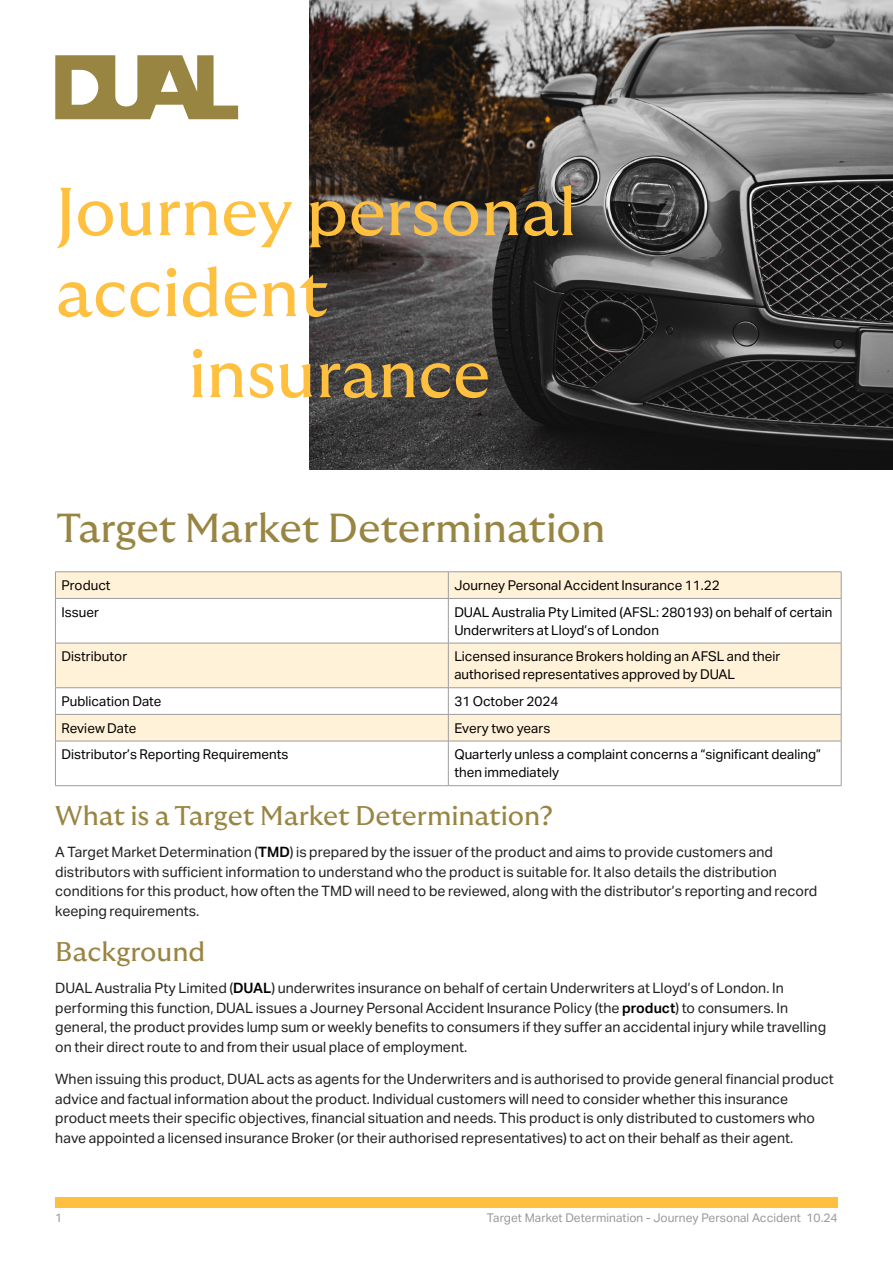
<style>
.page{position:relative;width:893px;height:1263px;background:#fff}
.page>*{position:absolute;margin:0;border:0;box-sizing:border-box;transform-origin:0 0}
.GT_Ultra_45pt{font:67.5px/81px "GT Ultra Median";letter-spacing:-.005em;color:#ffbf3f}
.GT_Ultra_27pt{font:40.5px "GT Ultra Median";letter-spacing:-.005em;color:#998542}
.GT_Ultra_18pt{font:27px "GT Ultra Median";letter-spacing:-.005em;color:#998542}
.Body_Regular_9_5pt{font:14.25px/19.5px "Aktiv Grotesk";color:#231f20}
.Table_Body{font:13.5px/18px "Aktiv Grotesk";color:#040101}
.t1{font:12px "Aktiv Grotesk";color:#999}
.s1{font-weight:600;color:#000}
</style>
<div class="page">
<div style="left:55px;top:1197px;width:783px;height:11px;background:#ffbf3f"></div>
<svg style="left:55px;top:55px;width:183px;height:64px"></svg>
<svg style="left:56px;top:572px;width:785px;height:169px;fill:#fff2d8"></svg>
<hr style="left:55px;top:571px;width:393px;height:1px;background:#9d9d9d">
<svg style="left:55px;top:572px;width:1px;height:26px"></svg>
<hr style="left:448px;top:571px;width:393px;height:1px;background:#9d9d9d">
<svg style="left:448px;top:572px;width:1px;height:26px"></svg>
<svg style="left:841px;top:572px;width:1px;height:26px"></svg>
<hr style="left:55px;top:598px;width:393px;height:1px;background:#9d9d9d">
<hr style="left:55px;top:599px;width:1px;height:44px;background:#9d9d9d">
<hr style="left:448px;top:598px;width:393px;height:1px;background:#9d9d9d">
<hr style="left:448px;top:599px;width:1px;height:44px;background:#9d9d9d">
<hr style="left:841px;top:599px;width:1px;height:44px;background:#9d9d9d">
<hr style="left:55px;top:643px;width:393px;height:1px;background:#9d9d9d">
<hr style="left:55px;top:643px;width:1px;height:44px;background:#9d9d9d">
<hr style="left:448px;top:643px;width:393px;height:1px;background:#9d9d9d">
<hr style="left:448px;top:643px;width:1px;height:44px;background:#9d9d9d">
<hr style="left:841px;top:643px;width:1px;height:44px;background:#9d9d9d">
<hr style="left:55px;top:687px;width:393px;height:1px;background:#9d9d9d">
<hr style="left:448px;top:687px;width:393px;height:1px;background:#9d9d9d">
<hr style="left:55px;top:714px;width:393px;height:1px;background:#9d9d9d">
<svg style="left:55px;top:688px;width:1px;height:53px"></svg>
<hr style="left:448px;top:714px;width:393px;height:1px;background:#9d9d9d">
<svg style="left:448px;top:688px;width:1px;height:53px"></svg>
<svg style="left:841px;top:688px;width:1px;height:53px"></svg>
<hr style="left:55px;top:741px;width:393px;height:1px;background:#9d9d9d">
<hr style="left:55px;top:741px;width:1px;height:44px;background:#9d9d9d">
<hr style="left:448px;top:741px;width:393px;height:1px;background:#9d9d9d">
<hr style="left:448px;top:741px;width:1px;height:44px;background:#9d9d9d">
<hr style="left:841px;top:741px;width:1px;height:44px;background:#9d9d9d">
<hr style="left:55px;top:785px;width:393px;height:1px;background:#9d9d9d">
<hr style="left:448px;top:785px;width:393px;height:1px;background:#9d9d9d">
<img style="left:309px;top:0;width:584px;height:470px">
<p class="GT_Ultra_45pt" style="left:55px;top:172px;width:523px">Journey personal accident</p>
<p class="GT_Ultra_45pt" style="left:189px;top:334px;width:303px">insurance</p>
<p class="GT_Ultra_27pt" style="left:56px;top:505px;width:550px">Target Market Determination</p>
<p class="Table_Body" style="left:61px;top:576px;width:51px">Product</p>
<p class="Table_Body" style="left:454px;top:576px;width:267px">Journey Personal Accident Insurance 11.22</p>
<p class="Table_Body" style="left:61px;top:603px;width:39px">Issuer</p>
<p class="Table_Body" style="left:454px;top:603px;width:380px">DUAL Australia Pty Limited (AFSL: 280193) on behalf of certain<br>Underwriters at Lloyd’s of London</p>
<p class="Table_Body" style="left:61px;top:648px;width:67px">Distributor</p>
<p class="Table_Body" style="left:454px;top:648px;width:328px">Licensed insurance Brokers holding an AFSL and their authorised representatives approved by DUAL</p>
<p class="Table_Body" style="left:61px;top:692px;width:102px">Publication Date</p>
<p class="Table_Body" style="left:454px;top:692px;width:106px">31 October 2024</p>
<p class="Table_Body" style="left:61px;top:719px;width:77px">Review Date</p>
<p class="Table_Body" style="left:454px;top:719px;width:98px">Every two years</p>
<p class="Table_Body" style="left:61px;top:745px;width:229px">Distributor’s Reporting Requirements</p>
<p class="Table_Body" style="left:454px;top:745px;width:368px">Quarterly unless a complaint concerns a “significant dealing” then immediately</p>
<p class="GT_Ultra_18pt" style="left:55px;top:801px;width:499px">What is a Target Market Determination?</p>
<p class="Body_Regular_9_5pt" style="left:55px;top:843px;width:764px">A Target Market Determination (<span class="s1">TMD</span>) is prepared by the issuer of the product and aims to provide customers and distributors with sufficient information to understand who the product is suitable for. It also details the distribution conditions for this product, how often the TMD will need to be reviewed, along with the distributor’s reporting and record keeping requirements.</p>
<p class="GT_Ultra_18pt" style="left:55px;top:937px;width:152px">Background</p>
<p class="Body_Regular_9_5pt" style="left:55px;top:978px;width:772px">DUAL Australia Pty Limited (<span class="s1">DUAL</span>) underwrites insurance on behalf of certain Underwriters at Lloyd’s of London. In performing this function, DUAL issues a Journey Personal Accident Insurance Policy (the <span class="s1">product</span>) to consumers. In general, the product provides lump sum or weekly benefits to consumers if they suffer an accidental injury while travelling on their direct route to and from their usual place of employment.</p>
<p class="Body_Regular_9_5pt" style="left:55px;top:1069px;width:780px">When issuing this product, DUAL acts as agents for the Underwriters and is authorised to provide general financial product advice and factual information about the product. Individual customers will need to consider whether this insurance product meets their specific objectives, financial situation and needs. This product is only distributed to customers who have appointed a licensed insurance Broker (or their authorised representatives) to act on their behalf as their agent.</p>
<p class="t1" style="left:55px;top:1210px;width:9px">1</p>
<p class="t1" style="left:487px;top:1210px;width:352px">Target Market Determination - Journey Personal Accident 10.24</p>
</div>
